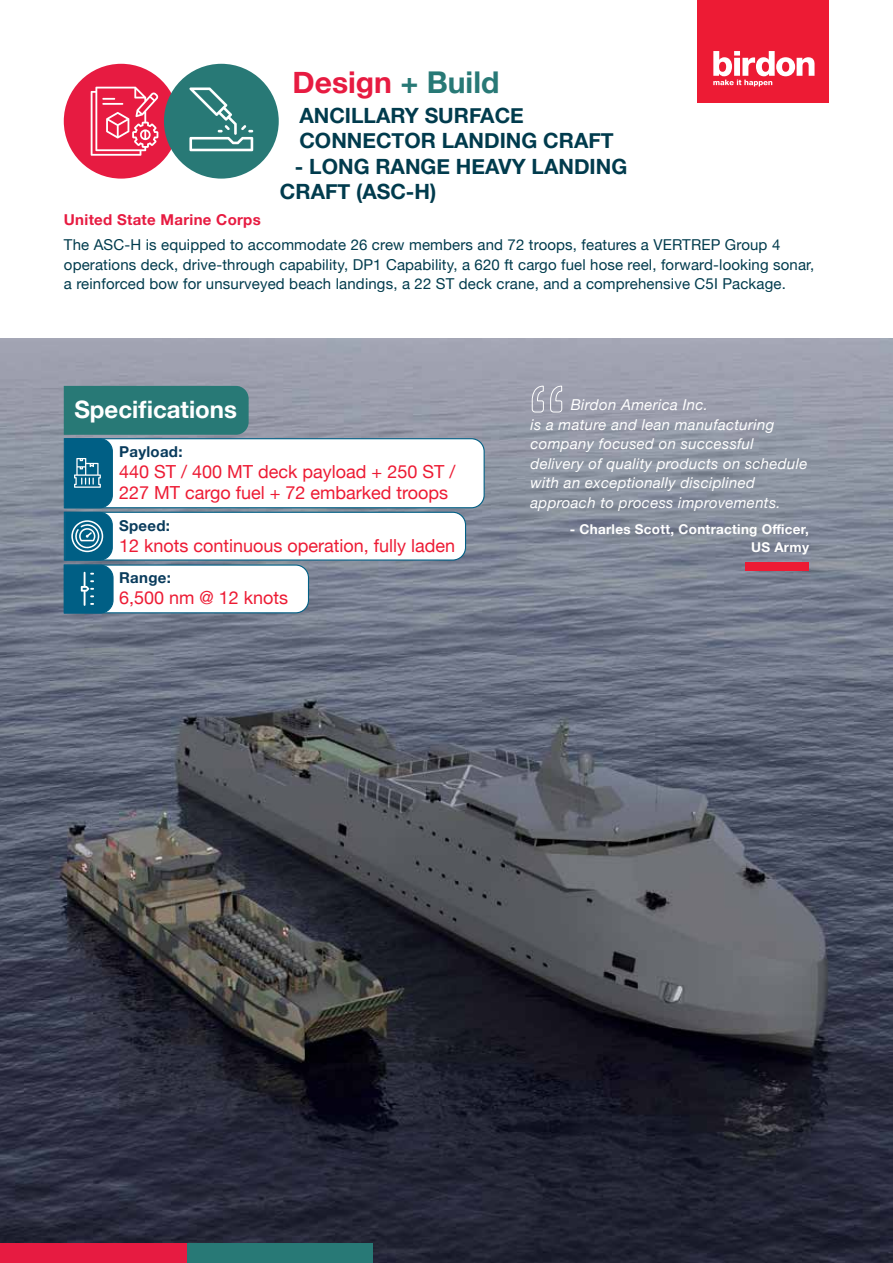
<style>
.page{position:relative;width:893px;height:1263px;background:#fff}
.page>*{position:absolute;margin:0;border:0;box-sizing:border-box;transform-origin:0 0}
.t1{font:700 30px "Helvetica Neue";color:#e71b41}
.t2{font:700 24px "Helvetica Neue";color:#fff}
.t3{font:700 21px/25.2px "Helvetica Neue";color:#003b4d}
.t4{font:18px/21px "Helvetica Neue";color:#ed1b34}
.t5{font:15px/19.5px "Helvetica Neue";letter-spacing:.01em;color:#003b4d}
.t6{font:italic 15px/19.5px "Helvetica Neue";letter-spacing:.02em;color:#fff}
.t7{font:700 15px "Helvetica Neue";letter-spacing:.02em;color:#e71b41}
.t8{font:700 15px "Helvetica Neue";letter-spacing:.02em;color:#093b5c}
.t9{font:700 13.5px/18px "Helvetica Neue";letter-spacing:.02em;color:#fff;text-align:right}
.s1{color:#287976}
</style>
<div class="page">
<img style="left:1px;top:647px;width:892px;height:616px">
<img style="left:1px;top:338px;width:892px;height:309px">
<img style="left:0;top:0;width:1px;height:1263px">
<svg style="left:63px;top:386px;width:422px;height:228px"></svg>
<svg style="left:532px;top:386px;width:30px;height:26px"></svg>
<div style="left:745px;top:563px;width:64px;height:8px;background:#ed1b34"></div>
<div style="left:0;top:1243px;width:373px;height:20px;background:#287976"></div>
<div style="left:0;top:1243px;width:186px;height:20px;background:#e71b41"></div>
<div style="left:64px;top:64px;width:115px;height:115px;background:#e71b41;border-radius:50%"></div>
<svg style="left:91px;top:87px;width:67px;height:69px"></svg>
<div style="left:164px;top:64px;width:115px;height:115px;background:#287976;border-radius:50%"></div>
<svg style="left:189px;top:87px;width:64px;height:64px"></svg>
<div style="left:697px;top:0;width:132px;height:102px;background:#ed1b34"></div>
<svg style="left:713px;top:51px;width:101px;height:35px"></svg>
<h1 class="t1" style="left:293px;top:59px;width:208px">Design <span class="s1">+ Build</span></h1>
<h3 class="t3" style="left:299px;top:104px;width:316px">ANCILLARY SURFACE<br>CONNECTOR LANDING CRAFT</h3>
<h3 class="t3" style="left:280px;top:154px;width:349px;text-indent:15px">- LONG RANGE HEAVY LANDING<br>CRAFT (ASC-H)</h3>
<p class="t7" style="left:64px;top:207px;width:198px">United State Marine Corps</p>
<p class="t5" style="left:64px;top:236px;width:752px">The ASC-H is equipped to accommodate 26 crew members and 72 troops, features a VERTREP Group 4 operations deck, drive-through capability, DP1 Capability, a 620 ft cargo fuel hose reel, forward-looking sonar, a reinforced bow for unsurveyed beach landings, a 22 ST deck crane, and a comprehensive C5I Package.</p>
<h2 class="t2" style="left:74px;top:391px;width:164px">Specifications</h2>
<p class="t8" style="left:119px;top:440px;width:65px">Payload:</p>
<p class="t4" style="left:119px;top:462px;width:338px">440 ST / 400 MT deck payload + 250 ST /<br>227 MT cargo fuel + 72 embarked troops</p>
<p class="t8" style="left:119px;top:514px;width:52px">Speed:</p>
<p class="t4" style="left:119px;top:536px;width:338px">12 knots continuous operation, fully laden</p>
<p class="t8" style="left:119px;top:566px;width:53px">Range:</p>
<p class="t4" style="left:119px;top:589px;width:171px">6,500 nm @ 12 knots</p>
<p class="t6" style="left:530px;top:395px;width:279px;text-indent:40px">Birdon America Inc.<br>is a mature and lean manufacturing company focused on successful delivery of quality products on schedule with an exceptionally disciplined approach to process improvements.</p>
<p class="t9" style="left:570px;top:521px;width:241px">- Charles Scott, Contracting Officer,<br>US Army</p>
</div>
